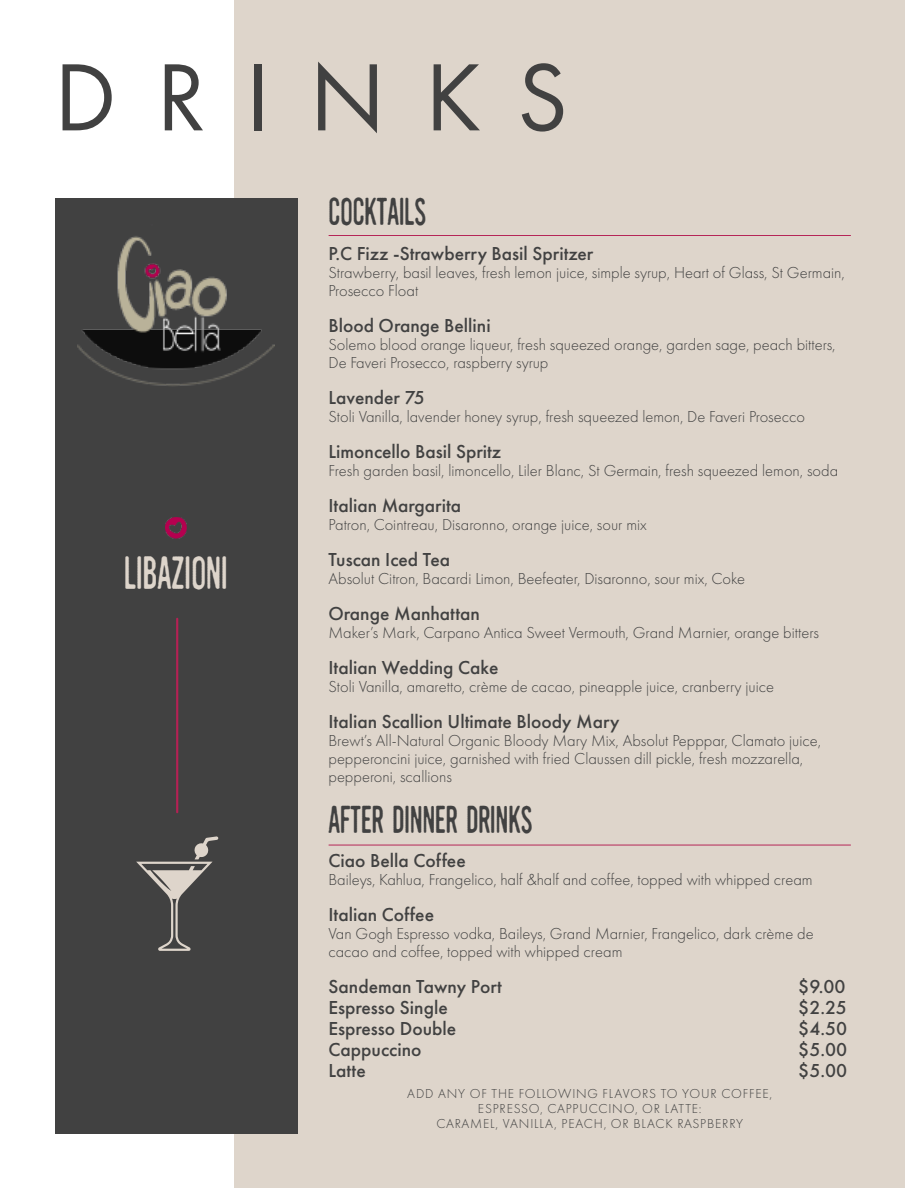
<style>
.page{position:relative;width:905px;height:1188px;background:#fff}
.page>*{position:absolute;margin:0;border:0;box-sizing:border-box;transform-origin:0 0}
.t1{font:99px "Futura PT";letter-spacing:.4em;color:#414141}
.t2{font:45px "Kirkuvanpunainenkirsikka";color:#ded5cb}
.t3{font:37.5px "Kirkuvanpunainenkirsikka";color:#414141}
.t4{font:500 19.5px "Futura PT";color:#414141}
.t5{font:300 16.5px/18px "Futura PT";color:#414141}
.t6{font:300 13.5px "Futura PT";letter-spacing:.06em;color:#414141}
</style>
<div class="page">
<div style="left:234px;top:0;width:670px;height:1188px;background:#ded5cb"></div>
<div style="left:55px;top:198px;width:242px;height:936px;background:#414141"></div>
<img style="left:78px;top:236px;width:196px;height:150px">
<hr style="left:328px;top:235px;width:522px;height:1px;background:#b42154">
<hr style="left:328px;top:845px;width:522px;height:1px;background:#b42154">
<hr style="left:176px;top:618px;width:2px;height:195px;background:#b42154">
<img style="left:166px;top:518px;width:21px;height:20px">
<svg style="left:136px;top:836px;width:82px;height:115px"></svg>
<p class="t1" style="left:54px;top:39px;width:515px">DRINKS</p>
<p class="t2" style="left:124px;top:548px;width:105px">LIBAZIONI</p>
<p class="t3" style="left:328px;top:191px;width:100px">COCKTAILS</p>
<p class="t4" style="left:328px;top:241px;width:266px">P.C Fizz -Strawberry Basil Spritzer</p>
<p class="t5" style="left:328px;top:263px;width:518px">Strawberry, basil leaves, fresh lemon juice, simple syrup, Heart of Glass, St Germain,<br>Prosecco Float</p>
<p class="t4" style="left:328px;top:313px;width:164px">Blood Orange Bellini</p>
<p class="t5" style="left:328px;top:335px;width:508px">Solemo blood orange liqueur, fresh squeezed orange, garden sage, peach bitters,<br>De Faveri Prosecco, raspberry syrup</p>
<p class="t4" style="left:328px;top:385px;width:98px">Lavender 75</p>
<p class="t5" style="left:328px;top:407px;width:478px">Stoli Vanilla, lavender honey syrup, fresh squeezed lemon, De Faveri Prosecco</p>
<p class="t4" style="left:328px;top:439px;width:174px">Limoncello Basil Spritz</p>
<p class="t5" style="left:328px;top:461px;width:511px">Fresh garden basil, limoncello, Liler Blanc, St Germain, fresh squeezed lemon, soda</p>
<p class="t4" style="left:328px;top:493px;width:134px">Italian Margarita</p>
<p class="t5" style="left:328px;top:515px;width:320px">Patron, Cointreau, Disaronno, orange juice, sour mix</p>
<p class="t4" style="left:328px;top:547px;width:123px">Tuscan Iced Tea</p>
<p class="t5" style="left:328px;top:569px;width:418px">Absolut Citron, Bacardi Limon, Beefeater, Disaronno, sour mix, Coke</p>
<p class="t4" style="left:328px;top:601px;width:153px">Orange Manhattan</p>
<p class="t5" style="left:328px;top:623px;width:492px">Maker’s Mark, Carpano Antica Sweet Vermouth, Grand Marnier, orange bitters</p>
<p class="t4" style="left:328px;top:655px;width:171px">Italian Wedding Cake</p>
<p class="t5" style="left:328px;top:677px;width:447px">Stoli Vanilla, amaretto, crème de cacao, pineapple juice, cranberry juice</p>
<p class="t4" style="left:328px;top:709px;width:292px">Italian Scallion Ultimate Bloody Mary</p>
<p class="t5" style="left:328px;top:731px;width:494px">Brewt’s All-Natural Organic Bloody Mary Mix, Absolut Pepppar, Clamato juice, pepperoncini juice, garnished with fried Claussen dill pickle, fresh mozzarella,</p>
<p class="t5" style="left:328px;top:767px;width:125px">pepperoni, scallions</p>
<p class="t3" style="left:328px;top:799px;width:206px">AFTER DINNER DRINKS</p>
<p class="t4" style="left:328px;top:849px;width:139px">Ciao Bella Coffee</p>
<p class="t5" style="left:328px;top:871px;width:485px">Baileys, Kahlua, Frangelico, half &amp;half and coffee, topped with whipped cream</p>
<p class="t4" style="left:328px;top:903px;width:107px">Italian Coffee</p>
<p class="t5" style="left:328px;top:925px;width:486px">Van Gogh Espresso vodka, Baileys, Grand Marnier, Frangelico, dark crème de cacao and coffee, topped with whipped cream</p>
<p class="t4" style="left:328px;top:975px;width:175px">Sandeman Tawny Port</p>
<p class="t4" style="left:798px;top:975px;width:49px">$9.00</p>
<p class="t4" style="left:328px;top:996px;width:121px">Espresso Single</p>
<p class="t4" style="left:798px;top:996px;width:50px">$2.25</p>
<p class="t4" style="left:328px;top:1017px;width:129px">Espresso Double</p>
<p class="t4" style="left:798px;top:1017px;width:50px">$4.50</p>
<p class="t4" style="left:328px;top:1038px;width:95px">Cappuccino</p>
<p class="t4" style="left:798px;top:1038px;width:50px">$5.00</p>
<p class="t4" style="left:328px;top:1059px;width:39px">Latte</p>
<p class="t4" style="left:798px;top:1059px;width:50px">$5.00</p>
<p class="t6" style="left:407px;top:1086px;width:366px">ADD ANY OF THE FOLLOWING FLAVORS TO YOUR COFFEE,</p>
<p class="t6" style="left:478px;top:1101px;width:225px">ESPRESSO, CAPPUCCINO, OR LATTE:</p>
<p class="t6" style="left:436px;top:1116px;width:308px">CARAMEL, VANILLA, PEACH, OR BLACK RASPBERRY</p>
</div>
